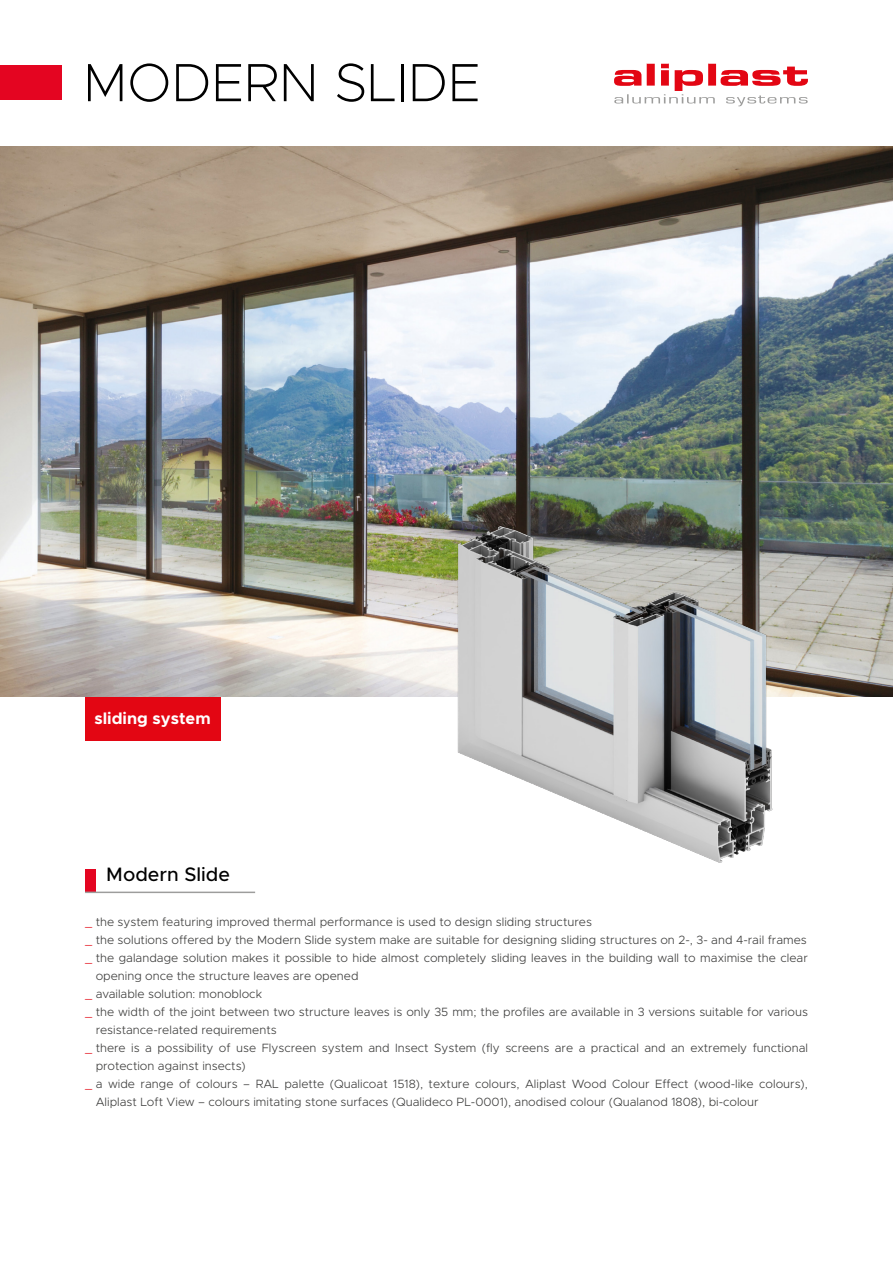
<style>
.page{position:relative;width:893px;height:1263px;background:#fff}
.page>*{position:absolute;margin:0;border:0;box-sizing:border-box;transform-origin:0 0}
.t1{font:200 54px "Metropolis";color:#000}
.t2{font:500 19.5px "Metropolis";color:#000}
.t3{font:700 16.5px "Metropolis";color:#fff}
.t4{font:300 12px "Metropolis";color:#3c3c3b}
.s1{color:#e30613}
</style>
<div class="page">
<div style="left:85px;top:696px;width:135px;height:45px;background:#e30613"></div>
<div style="left:0;top:66px;width:62px;height:34px;background:#e40521"></div>
<svg style="left:614px;top:64px;width:194px;height:42px"></svg>
<div style="left:85px;top:869px;width:10px;height:23px;background:#e40521"></div>
<hr style="left:85px;top:891px;width:170px;height:2px;background:#9d9d9c">
<img style="left:0;top:147px;width:893px;height:549px">
<img style="left:411px;top:468px;width:447px;height:395px">
<h1 class="t1" style="left:83px;top:49px;width:399px">MODERN SLIDE</h1>
<h3 class="t3" style="left:94px;top:708px;width:118px">sliding system</h3>
<h2 class="t2" style="left:106px;top:862px;width:125px">Modern Slide</h2>
<p class="t4" style="left:85px;top:914px;width:508px"><span class="s1">_</span> the system featuring improved thermal performance is used to design sliding structures</p>
<p class="t4" style="left:85px;top:932px;width:723px"><span class="s1">_</span> the solutions offered by the Modern Slide system make are suitable for designing sliding structures on 2-, 3- and 4-rail frames</p>
<p class="t4" style="left:85px;top:950px;width:724px"><span class="s1">_</span> the galandage solution makes it possible to hide almost completely sliding leaves in the building wall to maximise the clear</p>
<p class="t4" style="left:96px;top:968px;width:264px">opening once the structure leaves are opened</p>
<p class="t4" style="left:85px;top:986px;width:179px"><span class="s1">_</span> available solution: monoblock</p>
<p class="t4" style="left:85px;top:1004px;width:724px"><span class="s1">_</span> the width of the joint between two structure leaves is only 35 mm; the profiles are available in 3 versions suitable for various</p>
<p class="t4" style="left:96px;top:1022px;width:182px">resistance-related requirements</p>
<p class="t4" style="left:85px;top:1040px;width:724px"><span class="s1">_</span> there is a possibility of use Flyscreen system and Insect System (fly screens are a practical and an extremely functional</p>
<p class="t4" style="left:96px;top:1058px;width:152px">protection against insects)</p>
<p class="t4" style="left:85px;top:1076px;width:724px"><span class="s1">_</span> a wide range of colours – RAL palette (Qualicoat 1518), texture colours, Aliplast Wood Colour Effect (wood-like colours),</p>
<p class="t4" style="left:96px;top:1094px;width:664px">Aliplast Loft View – colours imitating stone surfaces (Qualideco PL-0001), anodised colour (Qualanod 1808), bi-colour</p>
</div>
